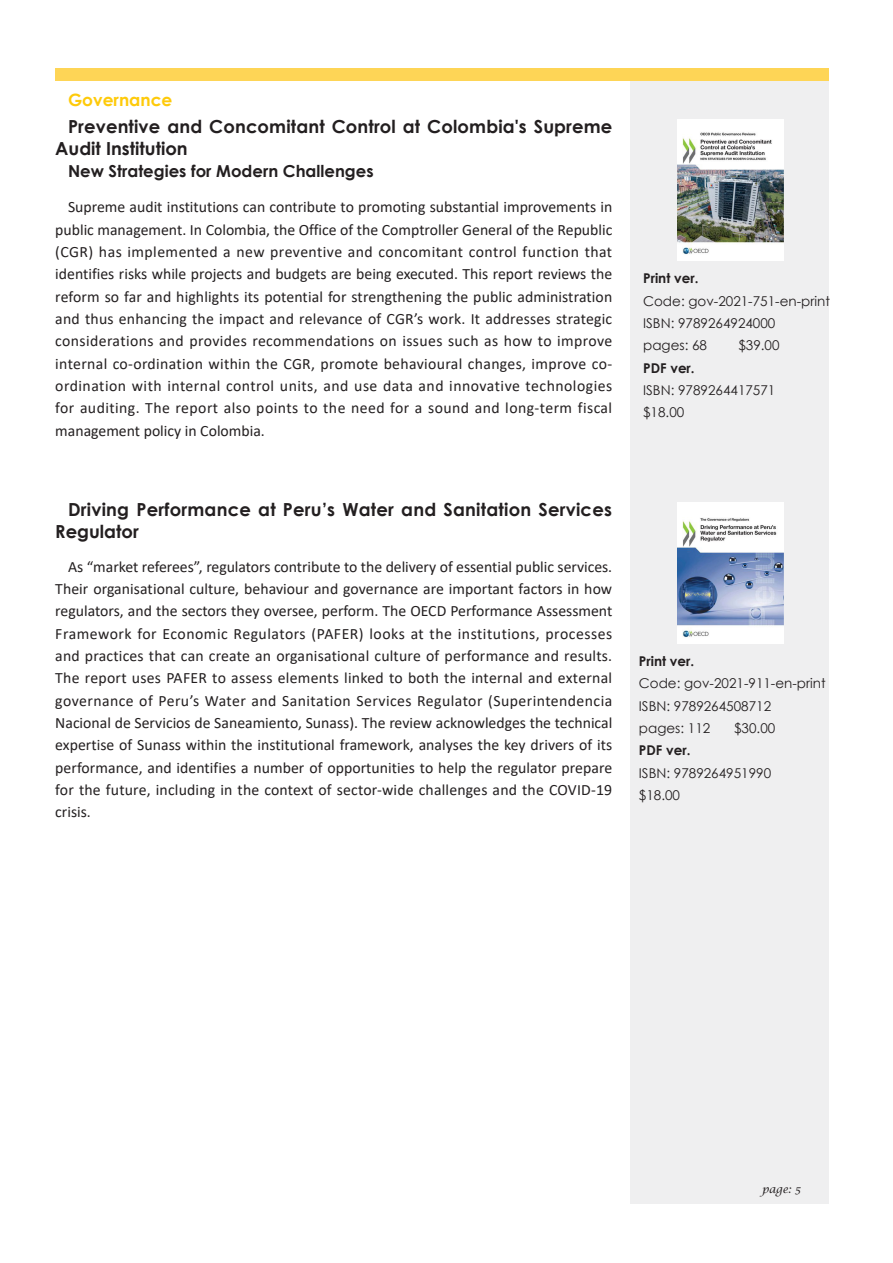
<style>
.page{position:relative;width:893px;height:1263px;background:#fff}
.page>*{position:absolute;margin:0;border:0;box-sizing:border-box;transform-origin:0 0}
.t1{font:700 18px/22.4px "Century Gothic";letter-spacing:.01em;color:#231f20}
.t2{font:700 16.95px "Century Gothic";color:#feca0a}
.t3{font:700 16.5px "Century Gothic";color:#231f20}
.t4{font:15.75px/22.4px "Calibri";letter-spacing:.01em;color:#231f20;text-align:justify}
.t5{font:13.5px "Century Gothic";color:#231f20}
.t6{font:700 13.5px "Century Gothic";color:#231f20}
.t7{font:italic 10.65px "Lucida Calligraphy";color:#231f20}
</style>
<div class="page">
<div style="left:55px;top:69px;width:774px;height:12px;background:#fed556"></div>
<div style="left:630px;top:81px;width:198px;height:1122px;background:#efeff0"></div>
<img style="left:677px;top:119px;width:106px;height:142px">
<img style="left:677px;top:502px;width:106px;height:142px">
<p class="t2" style="left:68px;top:87px;width:106px">Governance</p>
<p class="t1" style="left:55px;top:114px;width:559px;text-indent:13px">Preventive and Concomitant Control at Colombia's Supreme<br>Audit Institution</p>
<p class="t3" style="left:68px;top:159px;width:307px">New Strategies for Modern Challenges</p>
<p class="t4" style="left:55px;top:195px;width:559px;text-indent:13px">Supreme audit institutions can contribute to promoting substantial improvements in public management. In Colombia, the Office of the Comptroller General of the Republic (CGR) has implemented a new preventive and concomitant control function that identifies risks while projects and budgets are being executed. This report reviews the reform so far and highlights its potential for strengthening the public administration and thus enhancing the impact and relevance of CGR’s work. It addresses strategic considerations and provides recommendations on issues such as how to improve internal co-ordination within the CGR, promote behavioural changes, improve co&shy;ordination with internal control units, and use data and innovative technologies for auditing. The report also points to the need for a sound and long-term fiscal management policy in Colombia.</p>
<p class="t1" style="left:55px;top:497px;width:558px;text-indent:13px">Driving Performance at Peru’s Water and Sanitation Services<br>Regulator</p>
<p class="t4" style="left:55px;top:555px;width:559px;text-indent:13px">As “market referees”, regulators contribute to the delivery of essential public services.<br>Their organisational culture, behaviour and governance are important factors in how regulators, and the sectors they oversee, perform. The OECD Performance Assessment Framework for Economic Regulators (PAFER) looks at the institutions, processes and practices that can create an organisational culture of performance and results.<br>The report uses PAFER to assess elements linked to both the internal and external governance of Peru’s Water and Sanitation Services Regulator (Superintendencia Nacional de Servicios de Saneamiento, Sunass). The review acknowledges the technical expertise of Sunass within the institutional framework, analyses the key drivers of its performance, and identifies a number of opportunities to help the regulator prepare for the future, including in the context of sector-wide challenges and the COVID-19 crisis.</p>
<p class="t6" style="left:643px;top:268px;width:57px">Print ver.</p>
<p class="t5" style="left:643px;top:291px;width:188px">Code: gov-2021-751-en-print</p>
<p class="t5" style="left:643px;top:314px;width:134px">ISBN: 9789264924000</p>
<p class="t5" style="left:643px;top:336px;width:65px">pages: 68</p>
<p class="t5" style="left:738px;top:336px;width:43px">$39.00</p>
<p class="t6" style="left:643px;top:357px;width:53px">PDF ver.</p>
<p class="t5" style="left:643px;top:381px;width:134px">ISBN: 9789264417571</p>
<p class="t5" style="left:643px;top:403px;width:43px">$18.00</p>
<p class="t6" style="left:639px;top:651px;width:57px">Print ver.</p>
<p class="t5" style="left:639px;top:674px;width:188px">Code: gov-2021-911-en-print</p>
<p class="t5" style="left:639px;top:696px;width:134px">ISBN: 9789264508712</p>
<p class="t5" style="left:639px;top:719px;width:73px">pages: 112</p>
<p class="t5" style="left:734px;top:719px;width:43px">$30.00</p>
<p class="t6" style="left:639px;top:740px;width:53px">PDF ver.</p>
<p class="t5" style="left:639px;top:763px;width:134px">ISBN: 9789264951990</p>
<p class="t5" style="left:639px;top:786px;width:43px">$18.00</p>
<p class="t7" style="left:758px;top:1179px;width:40px">page: 5</p>
<p class="t7" style="left:762px;top:1183px;width:40px">page: 5</p>
</div>
